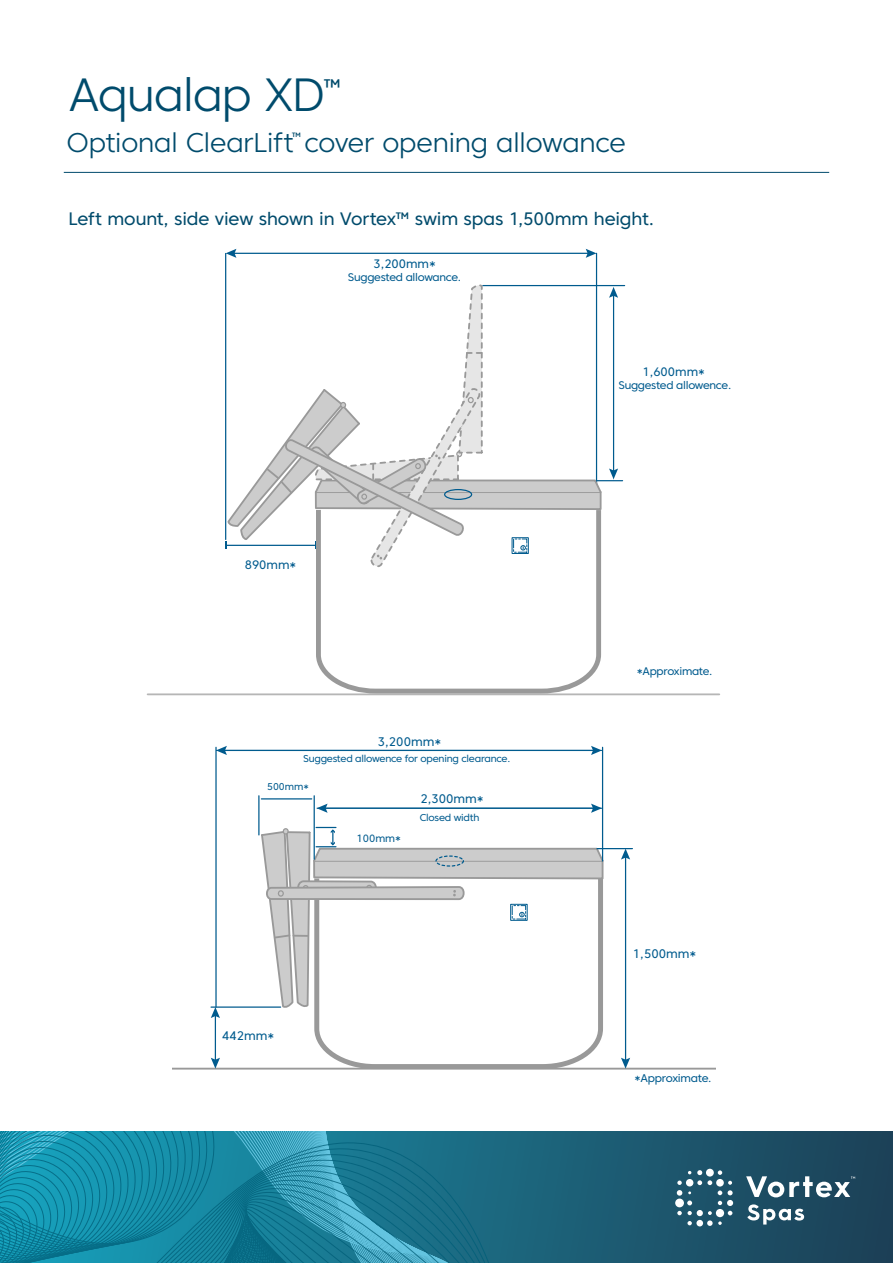
<style>
.page{position:relative;width:893px;height:1263px;background:#fff}
.page>*{position:absolute;margin:0;border:0;box-sizing:border-box;transform-origin:0 0}
.t1{font:300 46.5px "Core Sans C 35";letter-spacing:-.03em;color:#004b6c}
.t2{font:300 27px "Core Sans C 35";letter-spacing:-.015em;color:#004b6c}
.t3{font:18px "Core Sans C 45";letter-spacing:-.01em;color:#004b6c}
.t4{font:12.45px "Core Sans C 45";color:#005b8e}
.t5{font:12.3px "Core Sans C 45";color:#005b8e}
.t6{font:12px "Core Sans C 45";color:#004b6c}
.t7{font:11.25px "Core Sans C 45";letter-spacing:-.025em;color:#005b8e}
.t8{font:10.95px "Core Sans C 45";letter-spacing:-.025em;color:#005b8e}
.t9{font:10.5px "Core Sans C 45";color:#005b8e}
.t10{font:9.9px "Core Sans C 45";letter-spacing:-.025em;color:#005b8e}
</style>
<div class="page">
<svg style="left:506px;top:1131px;width:387px;height:132px;background:#1c546a"></svg>
<svg style="left:0;top:1131px;width:506px;height:132px;background:#1c859f"></svg>
<svg style="left:675px;top:1198px;width:9px;height:9px"></svg>
<svg style="left:677px;top:1170px;width:56px;height:56px;background:#4a7587"></svg>
<svg style="left:747px;top:1204px;width:57px;height:20px"></svg>
<svg style="left:746px;top:1176px;width:109px;height:21px"></svg>
<hr style="left:64px;top:172px;width:765px;height:1px;background:#004b6c">
<hr style="left:233px;top:253px;width:356px;height:1px;background:#005b8e">
<svg style="left:226px;top:249px;width:10px;height:9px"></svg>
<svg style="left:586px;top:249px;width:10px;height:9px"></svg>
<hr style="left:596px;top:253px;width:1px;height:235px;background:#005b8e">
<hr style="left:225px;top:253px;width:1px;height:286px;background:#005b8e">
<hr style="left:483px;top:285px;width:142px;height:1px;background:#005b8e">
<svg style="left:316px;top:570px;width:285px;height:123px"></svg>
<hr style="left:148px;top:693px;width:571px;height:2px;background:#999">
<svg style="left:226px;top:284px;width:397px;height:286px"></svg>
<hr style="left:223px;top:750px;width:371px;height:1px;background:#005b8e">
<svg style="left:216px;top:746px;width:11px;height:9px"></svg>
<svg style="left:591px;top:746px;width:11px;height:9px"></svg>
<hr style="left:324px;top:807px;width:270px;height:2px;background:#005b8e">
<svg style="left:317px;top:804px;width:11px;height:9px"></svg>
<svg style="left:591px;top:804px;width:11px;height:9px"></svg>
<hr style="left:172px;top:1068px;width:543px;height:1px;background:#999">
<svg style="left:312px;top:1008px;width:293px;height:62px"></svg>
<hr style="left:314px;top:796px;width:1px;height:63px;background:#005b8e">
<hr style="left:258px;top:796px;width:1px;height:39px;background:#005b8e">
<hr style="left:261px;top:798px;width:51px;height:1px;background:#005b8e">
<svg style="left:261px;top:827px;width:344px;height:181px"></svg>
<hr style="left:215px;top:747px;width:2px;height:260px;background:#005b8e">
<hr style="left:602px;top:747px;width:1px;height:114px;background:#005b8e">
<hr style="left:597px;top:848px;width:35px;height:1px;background:#005b8e">
<hr style="left:625px;top:856px;width:1px;height:205px;background:#005b8e">
<svg style="left:621px;top:849px;width:9px;height:10px"></svg>
<svg style="left:621px;top:1058px;width:9px;height:11px"></svg>
<hr style="left:215px;top:1014px;width:1px;height:47px;background:#005b8e">
<svg style="left:211px;top:1008px;width:9px;height:10px"></svg>
<svg style="left:211px;top:1058px;width:9px;height:11px"></svg>
<hr style="left:211px;top:1006px;width:70px;height:2px;background:#005b8e">
<h1 class="t1" style="left:69px;top:66px;width:274px">Aqualap XD<sup>™</sup></h1>
<h2 class="t2" style="left:67px;top:126px;width:560px">Optional ClearLift cover opening allowance</h2>
<p class="t6" style="left:292px;top:130px;width:11px">™</p>
<h3 class="t3" style="left:69px;top:208px;width:587px">Left mount, side view shown in Vortex™ swim spas 1,500mm height.</h3>
<p class="t5" style="left:373px;top:256px;width:64px">3,200mm*</p>
<p class="t8" style="left:348px;top:270px;width:115px">Suggested allowance.</p>
<p class="t5" style="left:245px;top:557px;width:53px">890mm*</p>
<p class="t4" style="left:378px;top:734px;width:65px">3,200mm*</p>
<p class="t10" style="left:303px;top:752px;width:209px">Suggested allowence for opening clearance.</p>
<p class="t4" style="left:420px;top:791px;width:65px">2,300mm*</p>
<p class="t10" style="left:267px;top:781px;width:43px">500mm*</p>
<p class="t4" style="left:222px;top:1028px;width:54px">442mm*</p>
<p class="t9" style="left:357px;top:831px;width:46px">100mm*</p>
<p class="t10" style="left:420px;top:811px;width:61px">Closed width</p>
<p class="t5" style="left:642px;top:364px;width:64px">1,600mm*</p>
<p class="t8" style="left:618px;top:378px;width:114px">Suggested allowence.</p>
<p class="t8" style="left:637px;top:664px;width:77px">*Approximate.</p>
<p class="t4" style="left:633px;top:945px;width:65px">1,500mm*</p>
<p class="t7" style="left:635px;top:1071px;width:78px">*Approximate.</p>
</div>
